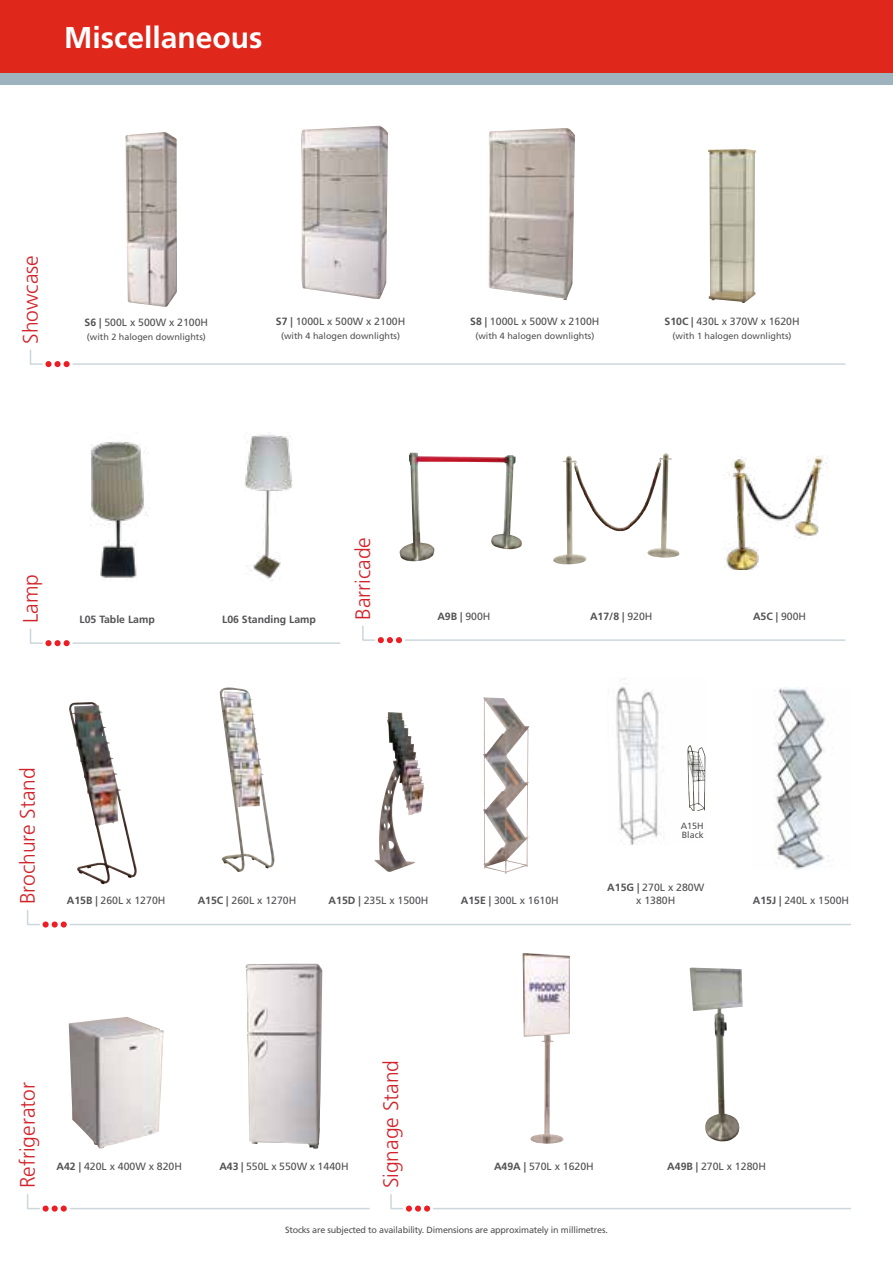
<style>
.page{position:relative;width:893px;height:1263px;background:#fff}
.page>*{position:absolute;margin:0;border:0;box-sizing:border-box;transform-origin:0 0}
.t1{font:700 30px "Frutiger LT Std";color:#fff}
.t2{font:300 21px "Frutiger LT Std";color:#d2232a}
.t3{font:10.5px/13.5px "Frutiger LT Std";color:#525154;text-align:center}
.t4{font:700 10.5px "Frutiger LT Std";color:#525154}
.t5{font:9px/9px "Frutiger LT Std";color:#525154}
.t6{font:9px "Frutiger LT Std";letter-spacing:-.02em;color:#525154}
.s1{font-weight:700}
.s2{font-weight:400}
</style>
<div class="page">
<div style="left:0;top:0;width:893px;height:74px;background:#df271c"></div>
<div style="left:0;top:74px;width:893px;height:11px;background:#9eb3be"></div>
<svg style="left:29px;top:349px;width:41px;height:18px"></svg>
<hr style="left:73px;top:363px;width:772px;height:2px;background:#ccd7dd">
<svg style="left:27px;top:910px;width:40px;height:17px"></svg>
<hr style="left:70px;top:924px;width:780px;height:1px;background:#ccd7dd">
<img style="left:125px;top:132px;width:52px;height:175px">
<img style="left:301px;top:126px;width:87px;height:173px">
<img style="left:488px;top:128px;width:87px;height:172px">
<img style="left:708px;top:149px;width:48px;height:154px">
<svg style="left:29px;top:628px;width:41px;height:18px"></svg>
<hr style="left:73px;top:642px;width:267px;height:2px;background:#ccd7dd">
<img style="left:90px;top:442px;width:58px;height:138px">
<img style="left:245px;top:434px;width:48px;height:147px">
<svg style="left:362px;top:625px;width:40px;height:18px"></svg>
<hr style="left:405px;top:639px;width:440px;height:2px;background:#ccd7dd">
<img style="left:400px;top:452px;width:122px;height:110px">
<img style="left:627px;top:453px;width:39px;height:73px">
<img style="left:724px;top:456px;width:103px;height:114px">
<img style="left:69px;top:702px;width:68px;height:182px">
<img style="left:220px;top:687px;width:55px;height:185px">
<img style="left:374px;top:712px;width:51px;height:160px">
<img style="left:483px;top:697px;width:47px;height:177px">
<img style="left:616px;top:678px;width:90px;height:167px">
<img style="left:688px;top:745px;width:17px;height:66px">
<img style="left:774px;top:687px;width:55px;height:182px">
<svg style="left:27px;top:1194px;width:40px;height:17px"></svg>
<svg style="left:390px;top:1194px;width:40px;height:17px"></svg>
<hr style="left:70px;top:1208px;width:299px;height:1px;background:#ccd7dd">
<hr style="left:434px;top:1208px;width:416px;height:1px;background:#ccd7dd">
<img style="left:246px;top:964px;width:76px;height:185px">
<img style="left:69px;top:1017px;width:95px;height:131px">
<img style="left:523px;top:953px;width:47px;height:191px">
<img style="left:690px;top:967px;width:53px;height:174px">
<h1 class="t1" style="left:64px;top:20px;width:200px">Miscellaneous</h1>
<h2 class="t2" style="left:19px;top:344px;width:90px;rotate:-90deg">Showcase</h2>
<p class="t3" style="left:84px;top:316px;width:125px"><span class="s1">S6 |</span> 500L x 500W x 2100H</p>
<p class="t5" style="left:87px;top:332px;width:121px">(with 2 halogen downlights)</p>
<p class="t3" style="left:276px;top:315px;width:131px"><span class="s1">S7 |</span> 1000L x 500W x 2100H</p>
<p class="t5" style="left:281px;top:331px;width:121px">(with 4 halogen downlights)</p>
<p class="t3" style="left:470px;top:315px;width:131px"><span class="s1">S8 |</span> 1000L x 500W x 2100H</p>
<p class="t5" style="left:475px;top:331px;width:121px">(with 4 halogen downlights)</p>
<p class="t3" style="left:664px;top:315px;width:137px"><span class="s1">S10C |</span> 430L x 370W x 1620H</p>
<p class="t5" style="left:673px;top:331px;width:121px">(with 1 halogen downlights)</p>
<h2 class="t2" style="left:19px;top:623px;width:50px;rotate:-90deg">Lamp</h2>
<p class="t4" style="left:80px;top:613px;width:77px">L05 Table Lamp</p>
<p class="t4" style="left:222px;top:613px;width:95px">L06 Standing Lamp</p>
<h2 class="t2" style="left:351px;top:620px;width:84px;rotate:-90deg">Barricade</h2>
<p class="t4" style="left:437px;top:610px;width:55px">A9B | <span class="s2">900H</span></p>
<p class="t4" style="left:590px;top:610px;width:64px">A17/8 | <span class="s2">920H</span></p>
<p class="t4" style="left:753px;top:610px;width:55px">A5C | <span class="s2">900H</span></p>
<h2 class="t2" style="left:16px;top:904px;width:138px;rotate:-90deg">Brochure Stand</h2>
<p class="t3" style="left:67px;top:894px;width:100px"><span class="s1">A15B |</span> 260L x 1270H</p>
<p class="t3" style="left:198px;top:894px;width:100px"><span class="s1">A15C |</span> 260L x 1270H</p>
<p class="t3" style="left:329px;top:894px;width:101px"><span class="s1">A15D |</span> 235L x 1500H</p>
<p class="t3" style="left:461px;top:894px;width:100px"><span class="s1">A15E |</span> 300L x 1610H</p>
<p class="t5" style="left:681px;top:821px;width:25px">A15H<br>Black</p>
<p class="t3" style="left:607px;top:880px;width:98px"><span class="s1">A15G |</span> 270L x 280W x 1380H</p>
<p class="t3" style="left:753px;top:894px;width:98px"><span class="s1">A15J |</span> 240L x 1500H</p>
<h2 class="t2" style="left:16px;top:1188px;width:108px;rotate:-90deg">Refrigerator</h2>
<h2 class="t2" style="left:379px;top:1188px;width:130px;rotate:-90deg">Signage Stand</h2>
<p class="t3" style="left:57px;top:1159px;width:127px"><span class="s1">A42 |</span> 420L x 400W x 820H</p>
<p class="t3" style="left:219px;top:1159px;width:131px"><span class="s1">A43 |</span> 550L x 550W x 1440H</p>
<p class="t3" style="left:494px;top:1159px;width:101px"><span class="s1">A49A |</span> 570L x 1620H</p>
<p class="t3" style="left:667px;top:1159px;width:100px"><span class="s1">A49B |</span> 270L x 1280H</p>
<p class="t6" style="left:285px;top:1224px;width:324px">Stocks are subjected to availability. Dimensions are approximately in millimetres.</p>
</div>
